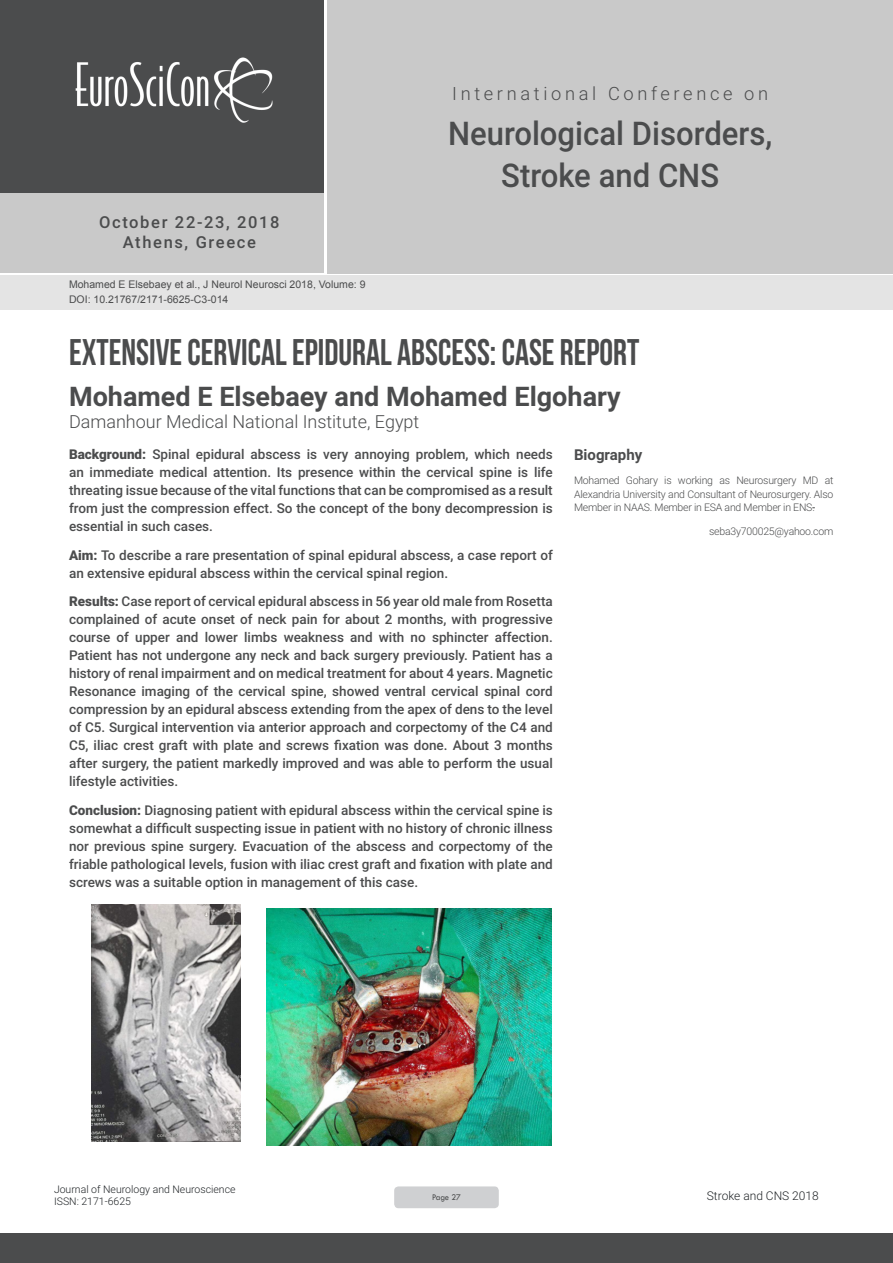
<style>
.page{position:relative;width:893px;height:1263px;background:#fff}
.page>*{position:absolute;margin:0;border:0;box-sizing:border-box;transform-origin:0 0}
.t1{font:37.05px "Bebas Neue";color:#4b4c4d;scale:.93 1}
.t2{font:500 32.7px/42.2px "Roboto";color:#4b4c4d;text-align:center;scale:.95 1}
.t3{font:700 27px "Roboto";color:#4b4c4d}
.t4{font:300 18.3px "Roboto";letter-spacing:.2em;color:#4b4c4d}
.t5{font:300 18px "Roboto";color:#4b4c4d}
.t6{font:500 16.5px/19.8px "Roboto";letter-spacing:.1em;color:#4b4c4d;text-align:center}
.Bio_Heading{font:700 15px "Roboto";color:#4b4c4d}
.Abstract{font:500 13.5px/18px "Roboto";color:#4b4c4d;text-align:justify}
.t7{font:300 12px "Roboto";color:#202427}
.Biography{font:300 10.5px/13.5px "Roboto";letter-spacing:-.02em;color:#4b4c4d;text-align:justify}
.t8{font:10.5px "Arial";color:#4b4c4d}
.t9{font:300 10.5px/12.6px "Roboto";color:#202427}
.t10{font:9px "Tw Cen";letter-spacing:-.02em;color:#4b4c4d;scale:.95 1}
.s1{font-weight:900}
</style>
<div class="page">
<div style="left:0;top:0;width:323px;height:193px;background:#4b4c4d"></div>
<div style="left:1px;top:193px;width:323px;height:80px;background:#c9c9c9"></div>
<div style="left:327px;top:0;width:566px;height:273px;background:#c9c9c9"></div>
<img style="left:75px;top:57px;width:198px;height:66px">
<div style="left:0;top:1233px;width:893px;height:30px;background:#4b4c4d"></div>
<div style="left:1px;top:275px;width:892px;height:35px;background:#e4e4e4"></div>
<div style="left:394px;top:1186px;width:105px;height:22px;background:#cfd0d2;border-radius:4px"></div>
<img style="left:91px;top:904px;width:149px;height:237px">
<img style="left:266px;top:908px;width:285px;height:237px">
<p class="t6" style="left:99px;top:211px;width:182px">October 22-23, 2018<br>Athens, Greece</p>
<p class="t8" style="left:69px;top:278px;width:298px">Mohamed E Elsebaey et al., J Neurol Neurosci 2018, Volume: 9</p>
<p class="t8" style="left:69px;top:292px;width:161px">DOI: 10.21767/2171-6625-C3-014</p>
<h3 class="t4" style="left:452px;top:80px;width:318px">International Conference on</h3>
<h2 class="t2" style="left:448px;top:111px;width:343px">Neurological Disorders,<br>Stroke and CNS</h2>
<p class="t1" style="left:69px;top:331px;width:615px">EXTENSIVE CERVICAL EPIDURAL ABSCESS: CASE REPORT</p>
<p class="t3" style="left:69px;top:377px;width:553px">Mohamed E Elsebaey and Mohamed Elgohary</p>
<p class="t5" style="left:69px;top:409px;width:352px">Damanhour Medical National Institute, Egypt</p>
<p class="Abstract" style="left:69px;top:445px;width:485px"><span class="s1">Background:</span> Spinal epidural abscess is very annoying problem, which needs an immediate medical attention. Its presence within the cervical spine is life threating issue because of the vital functions that can be compromised as a result from just the compression effect. So the concept of the bony decompression is essential in such cases.</p>
<p class="Abstract" style="left:69px;top:545px;width:485px"><span class="s1">Aim:</span> To describe a rare presentation of spinal epidural abscess, a case report of an extensive epidural abscess within the cervical spinal region.</p>
<p class="Abstract" style="left:69px;top:592px;width:485px"><span class="s1">Results:</span> Case report of cervical epidural abscess in 56 year old male from Rosetta complained of acute onset of neck pain for about 2 months, with progressive course of upper and lower limbs weakness and with no sphincter affection.<br>Patient has not undergone any neck and back surgery previously. Patient has a history of renal impairment and on medical treatment for about 4 years. Magnetic Resonance imaging of the cervical spine, showed ventral cervical spinal cord compression by an epidural abscess extending from the apex of dens to the level of C5. Surgical intervention via anterior approach and corpectomy of the C4 and C5, iliac crest graft with plate and screws fixation was done. About 3 months after surgery, the patient markedly improved and was able to perform the usual lifestyle activities.</p>
<p class="Abstract" style="left:69px;top:801px;width:485px"><span class="s1">Conclusion:</span> Diagnosing patient with epidural abscess within the cervical spine is somewhat a difficult suspecting issue in patient with no history of chronic illness nor previous spine surgery. Evacuation of the abscess and corpectomy of the friable pathological levels, fusion with iliac crest graft and fixation with plate and screws was a suitable option in management of this case.</p>
<p class="Bio_Heading" style="left:574px;top:444px;width:70px">Biography</p>
<p class="Biography" style="left:574px;top:473px;width:261px">Mohamed Gohary is working as Neurosurgery MD at Alexandria University and Consultant of Neurosurgery. Also Member in NAAS. Member in ESA and Member in ENS.</p>
<p class="Biography" style="left:709px;top:524px;width:126px">seba3y700025@yahoo.com</p>
<p class="t9" style="left:54px;top:1182px;width:183px">Journal of Neurology and Neuroscience<br>ISSN: 2171-6625</p>
<p class="t7" style="left:707px;top:1187px;width:114px">Stroke and CNS 2018</p>
<p class="t10" style="left:432px;top:1192px;width:32px">Page 27</p>
</div>
